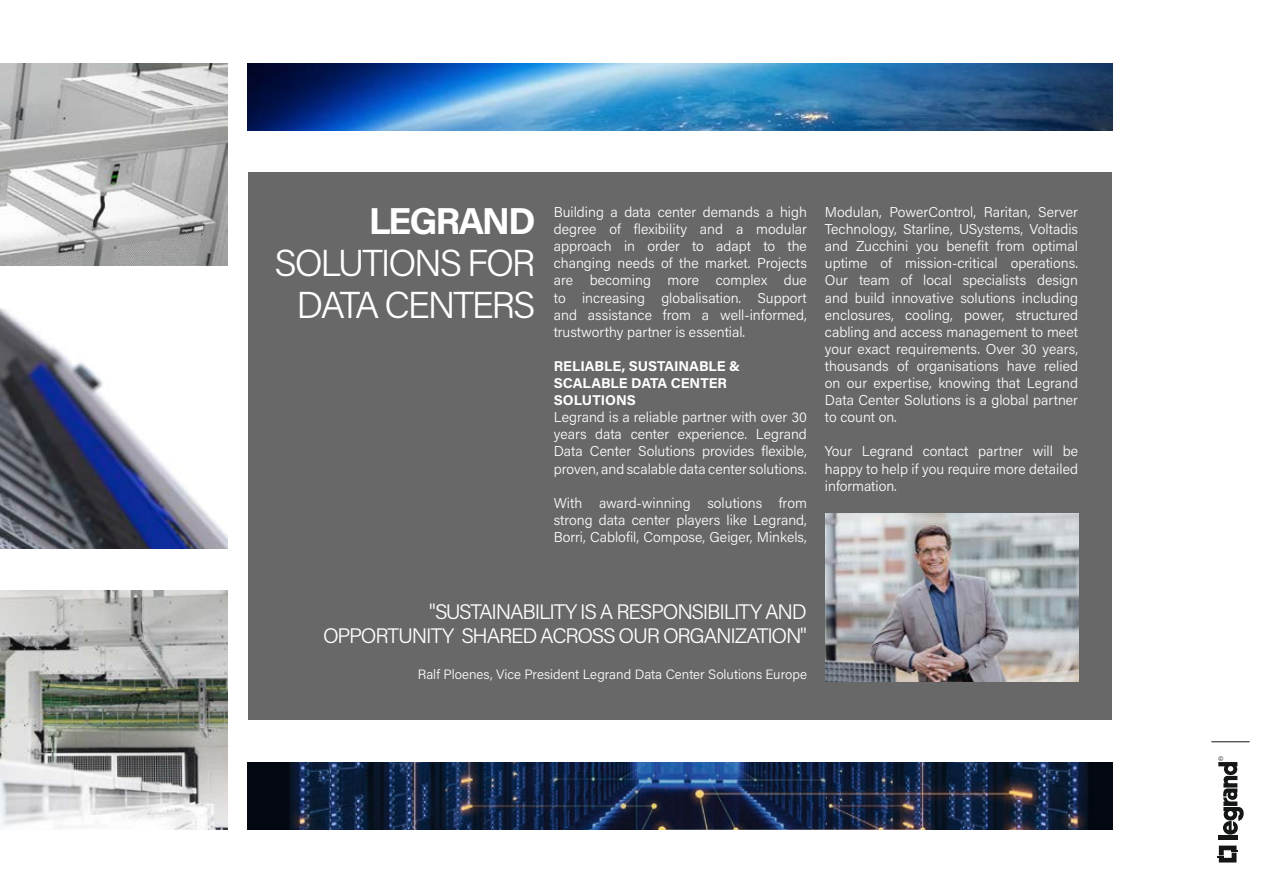
<style>
.page{position:relative;width:1263px;height:893px;background:#fff}
.page>*{position:absolute;margin:0;border:0;box-sizing:border-box;transform-origin:0 0}
.t1{font:300 37.5px/42px "Acumin Pro";letter-spacing:-.06em;color:#fff;text-align:center}
.t2{font:700 37.5px "Acumin Pro";letter-spacing:-.06em;color:#fff}
.t3{font:300 21px/23.9px "Acumin Pro";letter-spacing:-.06em;color:#fff;text-align:right}
.t4{font:300 14.25px/17.1px "Acumin Pro";color:#fff;text-align:justify}
.t5{font:700 14.25px/17.1px "Acumin Pro";letter-spacing:-.005em;color:#fff}
.t6{font:300 13.5px "Acumin Pro";color:#fff}
</style>
<div class="page">
<img style="left:0;top:64px;width:227px;height:202px">
<div style="left:249px;top:173px;width:863px;height:547px;background:#686868"></div>
<img style="left:247px;top:63px;width:865px;height:68px">
<img style="left:0;top:309px;width:227px;height:240px">
<img style="left:0;top:590px;width:227px;height:239px">
<img style="left:247px;top:762px;width:865px;height:67px">
<img style="left:825px;top:514px;width:253px;height:167px">
<hr style="left:1211px;top:741px;width:38px;height:1px;background:#151616">
<svg style="left:1217px;top:846px;width:21px;height:16px"></svg>
<hr style="left:1218px;top:835px;width:19px;height:4px;background:#151616">
<svg style="left:1218px;top:756px;width:26px;height:79px"></svg>
<h1 class="t2" style="left:369px;top:195px;width:168px">LEGRAND</h1>
<h1 class="t1" style="left:274px;top:241px;width:263px">SOLUTIONS FOR<br>DATA CENTERS</h1>
<p class="t4" style="left:554px;top:203px;width:255px">Building a data center demands a high degree of flexibility and a modular approach in order to adapt to the changing needs of the market. Projects are becoming more complex due to increasing globalisation. Support and assistance from a well-informed, trustworthy partner is essential.</p>
<p class="t5" style="left:554px;top:357px;width:188px">RELIABLE, SUSTAINABLE &amp;<br>SCALABLE DATA CENTER<br>SOLUTIONS</p>
<p class="t4" style="left:554px;top:408px;width:255px">Legrand is a reliable partner with over 30 years data center experience. Legrand Data Center Solutions provides flexible, proven, and scalable data center solutions.</p>
<p class="t4" style="left:554px;top:494px;width:255px">With award-winning solutions from strong data center players like Legrand, Borri, Cablofil, Compose, Geiger, Minkels,</p>
<p class="t4" style="left:825px;top:203px;width:255px">Modulan, PowerControl, Raritan, Server Technology, Starline, USystems, Voltadis and Zucchini you benefit from optimal uptime of mission-critical operations.<br>Our team of local specialists design and build innovative solutions including enclosures, cooling, power, structured cabling and access management to meet your exact requirements. Over 30 years, thousands of organisations have relied on our expertise, knowing that Legrand Data Center Solutions is a global partner to count on.</p>
<p class="t4" style="left:825px;top:442px;width:255px">Your Legrand contact partner will be happy to help if you require more detailed information.</p>
<h2 class="t3" style="left:323px;top:599px;width:485px">"SUSTAINABILITY IS A RESPONSIBILITY AND<br>OPPORTUNITY SHARED ACROSS OUR ORGANIZATION"</h2>
<p class="t6" style="left:418px;top:665px;width:391px">Ralf Ploenes, Vice President Legrand Data Center Solutions Europe</p>
</div>
